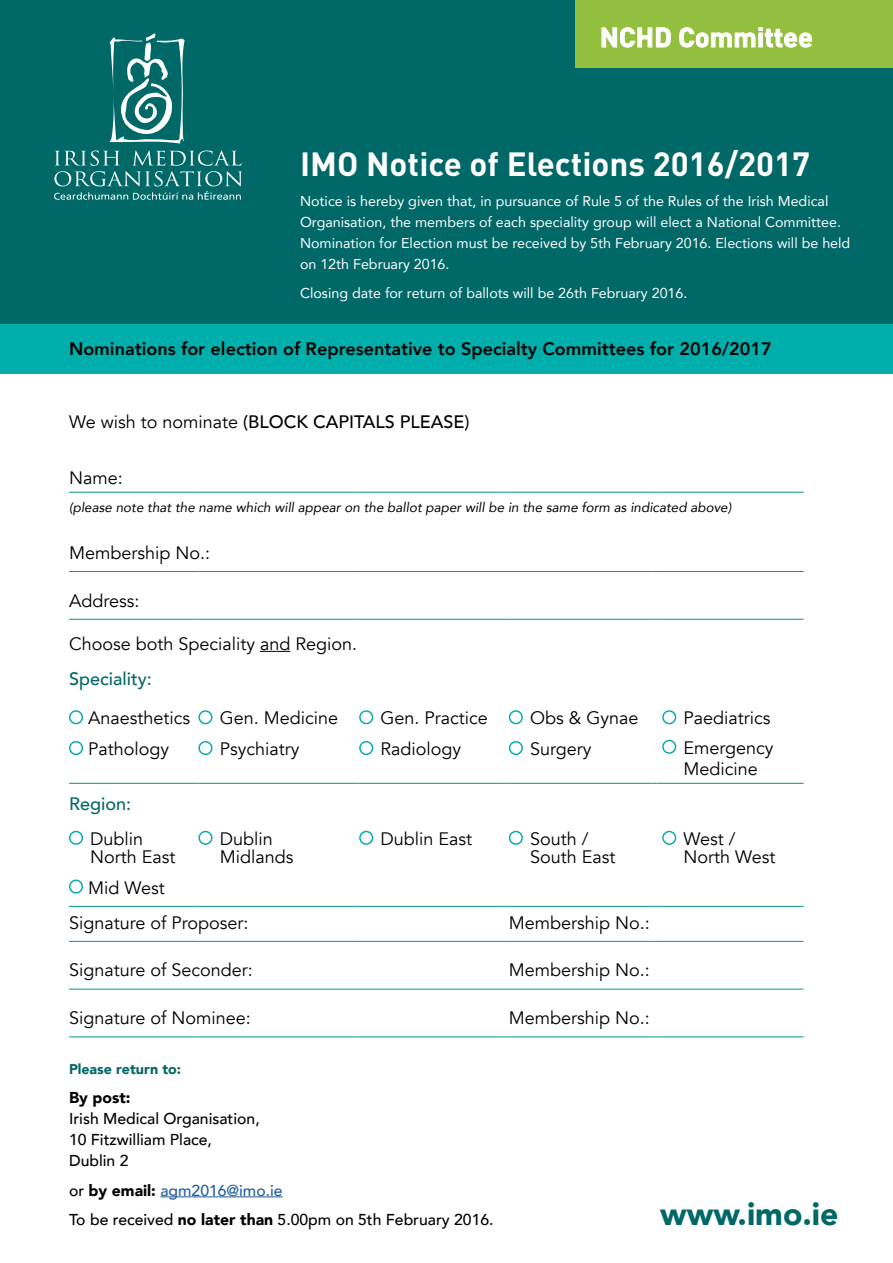
<style>
.page{position:relative;width:893px;height:1263px;background:#fff}
.page>*{position:absolute;margin:0;border:0;box-sizing:border-box;transform-origin:0 0}
.Subhead_2{font:700 33.15px "DIN";color:#fff}
.Subhead_2-2{font:900 31.95px "Avenir";color:#006867}
.Subhead_2-3{font:700 27px "DIN";color:#fff}
.Paragraph_Style_1{font:18px/18px "Avenir";color:#000}
.Subhead_2-4{font:800 18px "Avenir";color:#000}
.Subhead_2-5{font:500 18px "Avenir";color:#000}
.Subhead_2-6{font:18px "Avenir";color:#000}
.Paragraph_Style_1-2{font:500 18px "Avenir";color:#006867}
.Subhead_2-7{font:500 15.75px/21px "Avenir";color:#000}
.Subhead_2-8{font:500 15.75px "Avenir";color:#215e9e}
.Subhead_2-9{font:14.25px/21px "Avenir";color:#fff}
.Subhead_2-10{font:900 14.25px "Avenir";color:#006867}
.Subhead_2-11{font:italic 13.5px "Avenir";color:#000}
.s1{font-weight:400}
.s2{font-size:14.1px}
.s3{font-weight:900}
.s4{color:#000}
.s5{font-weight:900;color:#000}
</style>
<div class="page">
<div style="left:0;top:0;width:893px;height:324px;background:#006867"></div>
<svg style="left:109px;top:33px;width:76px;height:110px"></svg>
<svg style="left:54px;top:150px;width:188px;height:50px"></svg>
<hr style="left:69px;top:492px;width:129px;height:1px;background:#009888">
<hr style="left:198px;top:492px;width:161px;height:1px;background:#009888">
<hr style="left:359px;top:492px;width:142px;height:1px;background:#009888">
<hr style="left:509px;top:492px;width:143px;height:1px;background:#009888">
<hr style="left:656px;top:492px;width:148px;height:1px;background:#009888">
<hr style="left:69px;top:571px;width:129px;height:1px;background:#009888">
<hr style="left:198px;top:571px;width:161px;height:1px;background:#009888">
<hr style="left:359px;top:571px;width:142px;height:1px;background:#009888">
<hr style="left:509px;top:571px;width:143px;height:1px;background:#009888">
<hr style="left:656px;top:571px;width:148px;height:1px;background:#009888">
<hr style="left:69px;top:619px;width:129px;height:1px;background:#009888">
<hr style="left:198px;top:619px;width:161px;height:1px;background:#009888">
<hr style="left:359px;top:619px;width:142px;height:1px;background:#009888">
<hr style="left:509px;top:619px;width:143px;height:1px;background:#009888">
<hr style="left:656px;top:619px;width:148px;height:1px;background:#009888">
<hr style="left:69px;top:941px;width:129px;height:1px;background:#009888">
<hr style="left:198px;top:941px;width:161px;height:1px;background:#009888">
<hr style="left:359px;top:941px;width:142px;height:1px;background:#009888">
<hr style="left:69px;top:989px;width:129px;height:1px;background:#009888">
<hr style="left:198px;top:989px;width:161px;height:1px;background:#009888">
<hr style="left:359px;top:989px;width:142px;height:1px;background:#009888">
<hr style="left:509px;top:941px;width:143px;height:1px;background:#009888">
<hr style="left:656px;top:941px;width:148px;height:1px;background:#009888">
<hr style="left:509px;top:989px;width:143px;height:1px;background:#009888">
<hr style="left:656px;top:989px;width:148px;height:1px;background:#009888">
<hr style="left:69px;top:1036px;width:129px;height:1px;background:#009888">
<hr style="left:198px;top:1036px;width:161px;height:1px;background:#009888">
<hr style="left:359px;top:1036px;width:142px;height:1px;background:#009888">
<hr style="left:509px;top:1036px;width:143px;height:1px;background:#009888">
<hr style="left:656px;top:1036px;width:148px;height:1px;background:#009888">
<hr style="left:69px;top:783px;width:129px;height:1px;background:#009888">
<hr style="left:198px;top:783px;width:161px;height:1px;background:#009888">
<hr style="left:359px;top:783px;width:142px;height:1px;background:#009888">
<hr style="left:509px;top:783px;width:143px;height:1px;background:#009888">
<hr style="left:69px;top:906px;width:129px;height:1px;background:#009888">
<hr style="left:198px;top:906px;width:161px;height:1px;background:#009888">
<hr style="left:359px;top:906px;width:142px;height:1px;background:#009888">
<hr style="left:509px;top:906px;width:143px;height:1px;background:#009888">
<hr style="left:656px;top:783px;width:148px;height:1px;background:#009888">
<hr style="left:656px;top:906px;width:148px;height:1px;background:#009888">
<hr style="left:260px;top:651px;width:30px;height:1px;background:#000">
<div style="left:69px;top:710px;width:14px;height:14px;border:1px solid #00adab;border-radius:50%"></div>
<div style="left:198px;top:710px;width:14px;height:14px;border:1px solid #00adab;border-radius:50%"></div>
<div style="left:359px;top:710px;width:14px;height:14px;border:1px solid #00adab;border-radius:50%"></div>
<div style="left:509px;top:710px;width:14px;height:14px;border:1px solid #00adab;border-radius:50%"></div>
<div style="left:662px;top:710px;width:14px;height:14px;border:1px solid #00adab;border-radius:50%"></div>
<div style="left:662px;top:740px;width:14px;height:14px;border:1px solid #00adab;border-radius:50%"></div>
<div style="left:69px;top:741px;width:14px;height:14px;border:1px solid #00adab;border-radius:50%"></div>
<div style="left:198px;top:741px;width:14px;height:14px;border:1px solid #00adab;border-radius:50%"></div>
<div style="left:359px;top:741px;width:14px;height:14px;border:1px solid #00adab;border-radius:50%"></div>
<div style="left:509px;top:741px;width:14px;height:14px;border:1px solid #00adab;border-radius:50%"></div>
<div style="left:69px;top:831px;width:14px;height:14px;border:1px solid #00adab;border-radius:50%"></div>
<div style="left:198px;top:831px;width:14px;height:14px;border:1px solid #00adab;border-radius:50%"></div>
<div style="left:359px;top:831px;width:14px;height:14px;border:1px solid #00adab;border-radius:50%"></div>
<div style="left:509px;top:831px;width:14px;height:14px;border:1px solid #00adab;border-radius:50%"></div>
<div style="left:662px;top:831px;width:14px;height:14px;border:1px solid #00adab;border-radius:50%"></div>
<div style="left:69px;top:879px;width:14px;height:14px;border:1px solid #00adab;border-radius:50%"></div>
<div style="left:576px;top:0;width:317px;height:67px;background:#93bf3e"></div>
<svg style="left:601px;top:27px;width:70px;height:21px"></svg>
<svg style="left:679px;top:27px;width:133px;height:21px"></svg>
<div style="left:0;top:324px;width:893px;height:50px;background:#00afab"></div>
<hr style="left:160px;top:1196px;width:123px;height:1px;background:#215e9e">
<p class="Subhead_2-3" style="left:600px;top:20px;width:215px">NCHD Committee</p>
<p class="Subhead_2" style="left:300px;top:142px;width:512px">IMO Notice of Elections 2016/2017</p>
<p class="Subhead_2-9" style="left:300px;top:190px;width:552px">Notice is hereby given that, in pursuance of Rule 5 of the Rules of the Irish Medical Organisation, the members of each speciality group will elect a National Committee.<br>Nomination for Election must be received by 5th February 2016. Elections will be held on 12th February 2016.</p>
<p class="Subhead_2-9" style="left:300px;top:282px;width:389px">Closing date for return of ballots will be 26th February 2016.</p>
<p class="Subhead_2-4" style="left:69px;top:335px;width:704px">Nominations for election of Representative to Specialty Committees for 2016/2017</p>
<p class="Subhead_2-5" style="left:69px;top:406px;width:402px"><span class="s1">We wish to nominate</span> (BLOCK CAPITALS PLEASE)</p>
<p class="Paragraph_Style_1" style="left:69px;top:469px;width:55px">Name:</p>
<p class="Subhead_2-11" style="left:69px;top:499px;width:664px">(please note that the name which will appear on the ballot paper will be in the same form as indicated above)</p>
<p class="Paragraph_Style_1" style="left:69px;top:544px;width:143px">Membership No.:</p>
<p class="Paragraph_Style_1" style="left:69px;top:592px;width:72px">Address:</p>
<p class="Subhead_2-6" style="left:69px;top:633px;width:290px">Choose both Speciality and Region.</p>
<p class="Paragraph_Style_1-2" style="left:69px;top:663px;width:84px">Speciality:</p>
<p class="Paragraph_Style_1" style="left:88px;top:709px;width:104px">Anaesthetics</p>
<p class="Paragraph_Style_1" style="left:220px;top:709px;width:120px">Gen. Medicine</p>
<p class="Paragraph_Style_1" style="left:380px;top:709px;width:109px">Gen. Practice</p>
<p class="Paragraph_Style_1" style="left:530px;top:709px;width:110px">Obs &amp; Gynae</p>
<p class="Paragraph_Style_1" style="left:683px;top:709px;width:88px">Paediatrics</p>
<p class="Paragraph_Style_1" style="left:683px;top:737px;width:92px;line-height:21px">Emergency<br>Medicine</p>
<p class="Paragraph_Style_1" style="left:88px;top:740px;width:83px">Pathology</p>
<p class="Paragraph_Style_1" style="left:220px;top:740px;width:81px">Psychiatry</p>
<p class="Paragraph_Style_1" style="left:380px;top:740px;width:82px">Radiology</p>
<p class="Paragraph_Style_1" style="left:530px;top:740px;width:63px">Surgery</p>
<p class="Paragraph_Style_1-2" style="left:69px;top:788px;width:64px">Region:</p>
<p class="Paragraph_Style_1" style="left:90px;top:830px;width:87px">Dublin<br>North East</p>
<p class="Paragraph_Style_1" style="left:220px;top:830px;width:75px">Dublin<br>Midlands</p>
<p class="Paragraph_Style_1" style="left:380px;top:830px;width:93px">Dublin East</p>
<p class="Paragraph_Style_1" style="left:530px;top:830px;width:87px">South /<br>South East</p>
<p class="Paragraph_Style_1" style="left:683px;top:830px;width:93px">West /<br>North West</p>
<p class="Paragraph_Style_1" style="left:88px;top:879px;width:78px">Mid West</p>
<p class="Paragraph_Style_1" style="left:69px;top:914px;width:181px">Signature of Proposer:</p>
<p class="Paragraph_Style_1" style="left:509px;top:914px;width:143px">Membership No.:</p>
<p class="Paragraph_Style_1" style="left:69px;top:961px;width:185px">Signature of Seconder:</p>
<p class="Paragraph_Style_1" style="left:509px;top:961px;width:143px">Membership No.:</p>
<p class="Paragraph_Style_1" style="left:69px;top:1009px;width:183px">Signature of Nominee:</p>
<p class="Paragraph_Style_1" style="left:509px;top:1009px;width:143px">Membership No.:</p>
<p class="Subhead_2-10" style="left:69px;top:1056px;width:114px"><span class="s2">Ple</span>ase return to:</p>
<p class="Subhead_2-7" style="left:69px;top:1086px;width:192px"><span class="s3">By post:<br></span>Irish Medical Organisation,<br>10 Fitzwilliam Place,<br>Dublin 2</p>
<p class="Subhead_2-8" style="left:69px;top:1176px;width:215px"><span class="s4">or</span> <span class="s5">by email:</span> agm2016@imo.ie</p>
<p class="Subhead_2-7" style="left:69px;top:1208px;width:426px">To be received <span class="s3">no later than</span> 5.00pm on 5th February 2016.</p>
<p class="Subhead_2-2" style="left:660px;top:1187px;width:180px">www.imo.ie</p>
</div>
